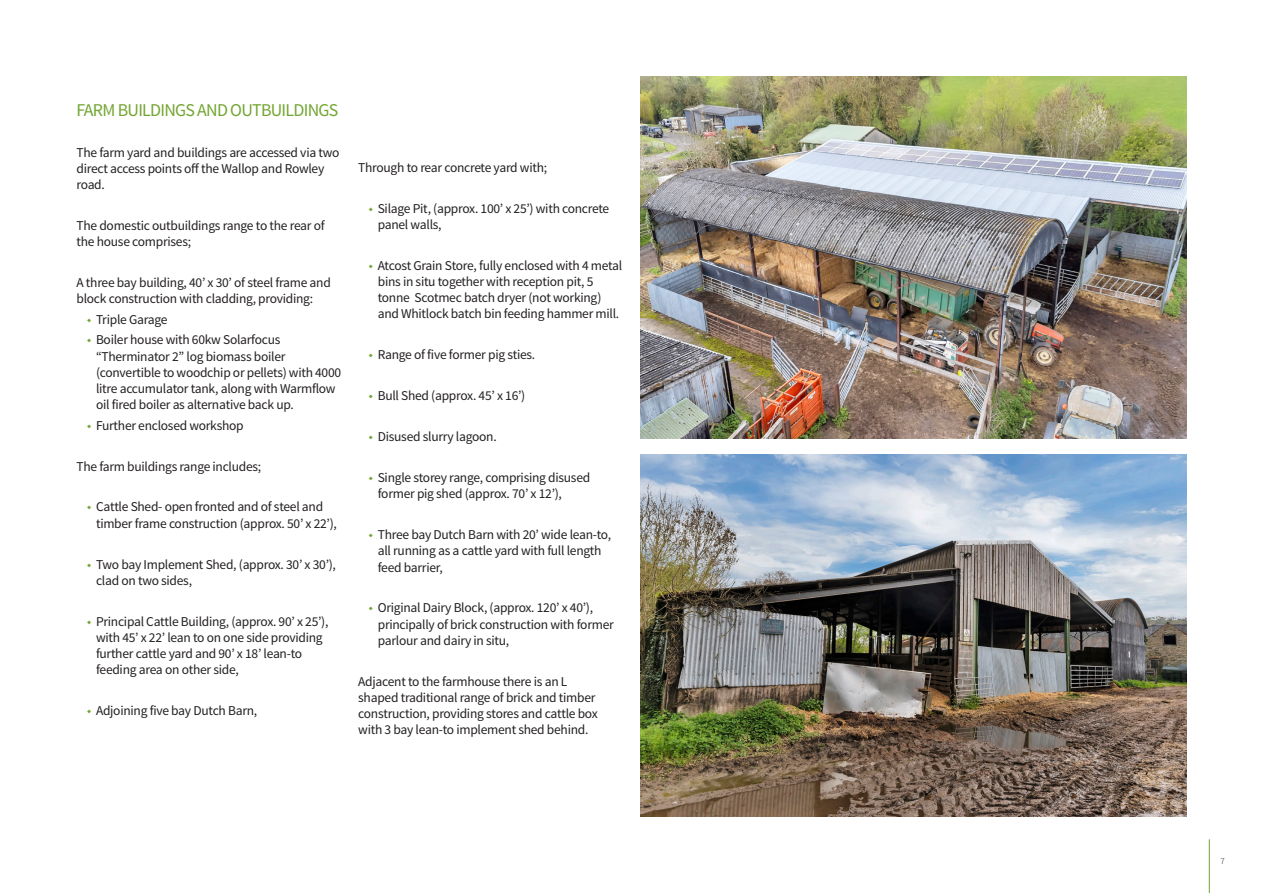
<style>
.page{position:relative;width:1263px;height:893px;background:#fff}
.page>*{position:absolute;margin:0;border:0;box-sizing:border-box;transform-origin:0 0}
.PARTICULARS_SUB_HEADING{font:18px "Source Sans Pro";letter-spacing:-.04em;color:#73a532}
.PARTICULARS_SUB_HEADING-2{font:13.5px/16.2px "Source Sans Pro";letter-spacing:-.02em;color:#231f20}
.t1{font:300 9px "Source Sans Pro";color:#231f20}
.s1{color:#73a532}
</style>
<div class="page">
<img style="left:640px;top:77px;width:546px;height:361px">
<img style="left:640px;top:455px;width:546px;height:361px">
<hr style="left:1209px;top:839px;width:1px;height:54px;background:#73a532">
<p class="PARTICULARS_SUB_HEADING" style="left:77px;top:99px;width:263px">FARM BUILDINGS AND OUTBUILDINGS</p>
<p class="PARTICULARS_SUB_HEADING-2" style="left:77px;top:144px;width:264px">The farm yard and buildings are accessed via two direct access points off the Wallop and Rowley road.</p>
<p class="PARTICULARS_SUB_HEADING-2" style="left:77px;top:218px;width:250px">The domestic outbuildings range to the rear of the house comprises;</p>
<p class="PARTICULARS_SUB_HEADING-2" style="left:77px;top:275px;width:256px">A three bay building, 40’ x 30’ of steel frame and block construction with cladding, providing:</p>
<p class="PARTICULARS_SUB_HEADING-2" style="left:87px;top:312px;width:82px"><span class="s1">◆</span> Triple Garage</p>
<p class="PARTICULARS_SUB_HEADING-2" style="left:96px;top:332px;width:247px;text-indent:-9px"><span class="s1">◆</span> Boiler house with 60kw Solarfocus “Therminator 2” log biomass boiler (convertible to woodchip or pellets) with 4000 litre accumulator tank, along with Warmflow oil fired boiler as alternative back up.</p>
<p class="PARTICULARS_SUB_HEADING-2" style="left:87px;top:417px;width:158px"><span class="s1">◆</span> Further enclosed workshop</p>
<p class="PARTICULARS_SUB_HEADING-2" style="left:77px;top:458px;width:186px">The farm buildings range includes;</p>
<p class="PARTICULARS_SUB_HEADING-2" style="left:96px;top:499px;width:242px;text-indent:-9px"><span class="s1">◆</span> Cattle Shed- open fronted and of steel and timber frame construction (approx. 50’ x 22’),</p>
<p class="PARTICULARS_SUB_HEADING-2" style="left:96px;top:556px;width:241px;text-indent:-9px"><span class="s1">◆</span> Two bay Implement Shed, (approx. 30’ x 30’), clad on two sides,</p>
<p class="PARTICULARS_SUB_HEADING-2" style="left:96px;top:613px;width:234px;text-indent:-9px"><span class="s1">◆</span> Principal Cattle Building, (approx. 90’ x 25’), with 45’ x 22’ lean to on one side providing further cattle yard and 90’ x 18’ lean-to feeding area on other side,</p>
<p class="PARTICULARS_SUB_HEADING-2" style="left:87px;top:703px;width:172px"><span class="s1">◆</span> Adjoining five bay Dutch Barn,</p>
<p class="PARTICULARS_SUB_HEADING-2" style="left:358px;top:159px;width:190px">Through to rear concrete yard with;</p>
<p class="PARTICULARS_SUB_HEADING-2" style="left:378px;top:200px;width:233px;text-indent:-9px"><span class="s1">◆</span> Silage Pit, (approx. 100’ x 25’) with concrete panel walls,</p>
<p class="PARTICULARS_SUB_HEADING-2" style="left:378px;top:257px;width:246px;text-indent:-9px"><span class="s1">◆</span> Atcost Grain Store, fully enclosed with 4 metal bins in situ together with reception pit, 5 tonne Scotmec batch dryer (not working) and Whitlock batch bin feeding hammer mill.</p>
<p class="PARTICULARS_SUB_HEADING-2" style="left:369px;top:347px;width:168px"><span class="s1">◆</span> Range of five former pig sties.</p>
<p class="PARTICULARS_SUB_HEADING-2" style="left:369px;top:388px;width:158px"><span class="s1">◆</span> Bull Shed (approx. 45’ x 16’)</p>
<p class="PARTICULARS_SUB_HEADING-2" style="left:369px;top:429px;width:129px"><span class="s1">◆</span> Disused slurry lagoon.</p>
<p class="PARTICULARS_SUB_HEADING-2" style="left:378px;top:470px;width:214px;text-indent:-9px"><span class="s1">◆</span> Single storey range, comprising disused former pig shed (approx. 70’ x 12’),</p>
<p class="PARTICULARS_SUB_HEADING-2" style="left:378px;top:527px;width:235px;text-indent:-9px"><span class="s1">◆</span> Three bay Dutch Barn with 20’ wide lean-to, all running as a cattle yard with full length feed barrier,</p>
<p class="PARTICULARS_SUB_HEADING-2" style="left:378px;top:600px;width:237px;text-indent:-9px"><span class="s1">◆</span> Original Dairy Block, (approx. 120’ x 40’), principally of brick construction with former parlour and dairy in situ,</p>
<p class="PARTICULARS_SUB_HEADING-2" style="left:358px;top:673px;width:241px">Adjacent to the farmhouse there is an L shaped traditional range of brick and timber construction, providing stores and cattle box with 3 bay lean-to implement shed behind.</p>
<p class="t1" style="left:1220px;top:855px;width:6px">7</p>
</div>
